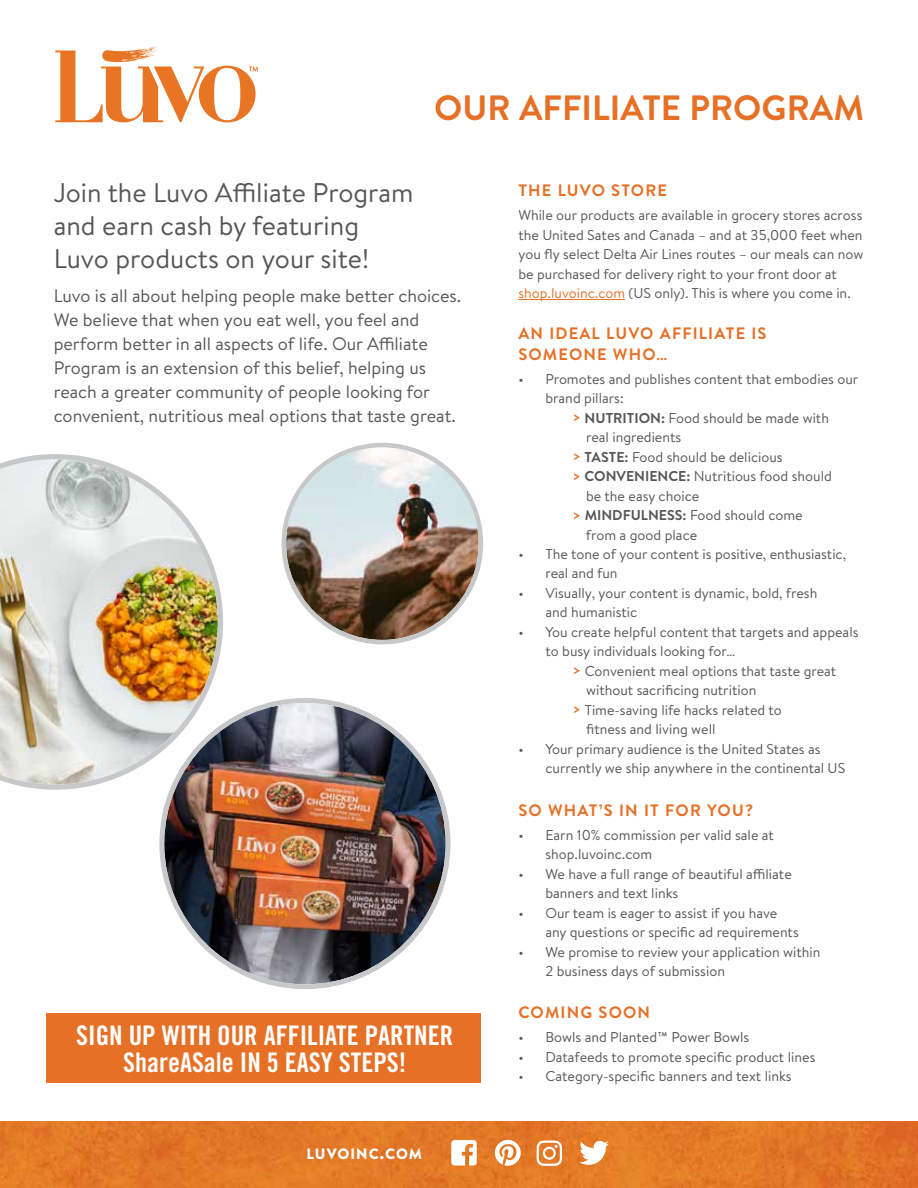
<style>
.page{position:relative;width:918px;height:1188px;background:#fff}
.page>*{position:absolute;margin:0;border:0;box-sizing:border-box;transform-origin:0 0}
.t1{font:700 35.1px "Brandon Text";color:#e67026}
.t2{font:27px/33px "Brandon Text";color:#555759}
.t3{font:27px/27px "Trade Gothic LT Std Bd Cn 20";color:#fff;text-align:center}
.t4{font:18px/24px "Brandon Text";color:#555759}
.t5{font:700 16.5px/21px "Brandon Text";letter-spacing:.07em;color:#e67026}
.t6{font:900 15px "Brandon Text";letter-spacing:.065em;color:#fff}
.t7{font:14.25px/19.5px "Brandon Text";color:#555759}
.s1{color:#e67026}
.s2{font-weight:700;color:#e67026}
.s3{font-weight:700}
</style>
<div class="page">
<svg style="left:55px;top:46px;width:203px;height:76px"></svg>
<img style="left:164px;top:703px;width:282px;height:281px;border-radius:141px">
<img style="left:0;top:454px;width:223px;height:336px">
<img style="left:0;top:1121px;width:918px;height:67px">
<svg style="left:451px;top:1140px;width:26px;height:26px"></svg>
<svg style="left:495px;top:1140px;width:26px;height:26px"></svg>
<svg style="left:579px;top:1141px;width:30px;height:24px"></svg>
<svg style="left:537px;top:1140px;width:25px;height:26px"></svg>
<hr style="left:518px;top:299px;width:107px;height:1px;background:#e67026">
<img style="left:286px;top:447px;width:193px;height:193px;border-radius:96px">
<div style="left:282px;top:443px;width:201px;height:201px;border:4px solid #c7c8ca;border-radius:50%"></div>
<div style="left:46px;top:1013px;width:434px;height:70px;background:#e67026"></div>
<h1 class="t1" style="left:434px;top:84px;width:431px">OUR AFFILIATE PROGRAM</h1>
<h2 class="t2" style="left:54px;top:175px;width:361px">Join the Luvo Affiliate Program and earn cash by featuring<br>Luvo products on your site!</h2>
<p class="t4" style="left:54px;top:284px;width:409px">Luvo is all about helping people make better choices.<br>We believe that when you eat well, you feel and perform better in all aspects of life. Our Affiliate Program is an extension of this belief, helping us reach a greater community of people looking for convenient, nutritious meal options that taste great.</p>
<h2 class="t3" style="left:76px;top:1022px;width:378px">SIGN UP WITH OUR AFFILIATE PARTNER<br>ShareASale IN 5 EASY STEPS!</h2>
<p class="t6" style="left:306px;top:1143px;width:117px">LUVOINC.COM</p>
<p class="t5" style="left:518px;top:179px;width:150px">THE LUVO STORE</p>
<p class="t7" style="left:518px;top:205px;width:346px">While our products are available in grocery stores across the United Sates and Canada – and at 35,000 feet when you fly select Delta Air Lines routes – our meals can now be purchased for delivery right to your front door at <span class="s1">shop.luvoinc.com</span> (US only). This is where you come in.</p>
<p class="t5" style="left:518px;top:322px;width:250px">AN IDEAL LUVO AFFILIATE IS<br>SOMEONE WHO…</p>
<p class="t7" style="left:518px;top:368px;width:341px">• Promotes and publishes content that embodies our</p>
<p class="t7" style="left:545px;top:388px;width:80px">brand pillars:</p>
<p class="t7" style="left:572px;top:407px;width:258px"><span class="s2">&gt;</span> <span class="s3">NUTRITION:</span> Food should be made with</p>
<p class="t7" style="left:586px;top:427px;width:97px">real ingredients</p>
<p class="t7" style="left:572px;top:446px;width:212px"><span class="s2">&gt;</span> <span class="s3">TASTE:</span> Food should be delicious</p>
<p class="t7" style="left:572px;top:466px;width:261px"><span class="s2">&gt;</span> <span class="s3">CONVENIENCE:</span> Nutritious food should</p>
<p class="t7" style="left:586px;top:485px;width:115px">be the easy choice</p>
<p class="t7" style="left:572px;top:505px;width:232px"><span class="s2">&gt;</span> <span class="s3">MINDFULNESS:</span> Food should come</p>
<p class="t7" style="left:586px;top:524px;width:113px">from a good place</p>
<p class="t7" style="left:545px;top:544px;width:302px;text-indent:-27px">• The tone of your content is positive, enthusiastic, real and fun</p>
<p class="t7" style="left:545px;top:583px;width:274px;text-indent:-27px">• Visually, your content is dynamic, bold, fresh and humanistic</p>
<p class="t7" style="left:518px;top:622px;width:342px">• You create helpful content that targets and appeals</p>
<p class="t7" style="left:545px;top:641px;width:191px">to busy individuals looking for…</p>
<p class="t7" style="left:572px;top:661px;width:265px"><span class="s2">&gt;</span> Convenient meal options that taste great</p>
<p class="t7" style="left:586px;top:680px;width:172px">without sacrificing nutrition</p>
<p class="t7" style="left:572px;top:700px;width:211px"><span class="s2">&gt;</span> Time-saving life hacks related to</p>
<p class="t7" style="left:586px;top:719px;width:131px">fitness and living well</p>
<p class="t7" style="left:545px;top:739px;width:301px;text-indent:-27px">• Your primary audience is the United States as currently we ship anywhere in the continental US</p>
<p class="t5" style="left:518px;top:799px;width:236px">SO WHAT’S IN IT FOR YOU?</p>
<p class="t7" style="left:545px;top:824px;width:230px;text-indent:-27px">• Earn 10% commission per valid sale at shop.luvoinc.com</p>
<p class="t7" style="left:545px;top:863px;width:248px;text-indent:-27px">• We have a full range of beautiful affiliate banners and text links</p>
<p class="t7" style="left:545px;top:902px;width:255px;text-indent:-27px">• Our team is eager to assist if you have any questions or specific ad requirements</p>
<p class="t7" style="left:545px;top:941px;width:277px;text-indent:-27px">• We promise to review your application within<br>2 business days of submission</p>
<p class="t5" style="left:518px;top:1001px;width:133px">COMING SOON</p>
<p class="t7" style="left:518px;top:1027px;width:232px">• Bowls and Planted™ Power Bowls</p>
<p class="t7" style="left:518px;top:1046px;width:299px">• Datafeeds to promote specific product lines</p>
<p class="t7" style="left:518px;top:1066px;width:275px">• Category-specific banners and text links</p>
</div>
